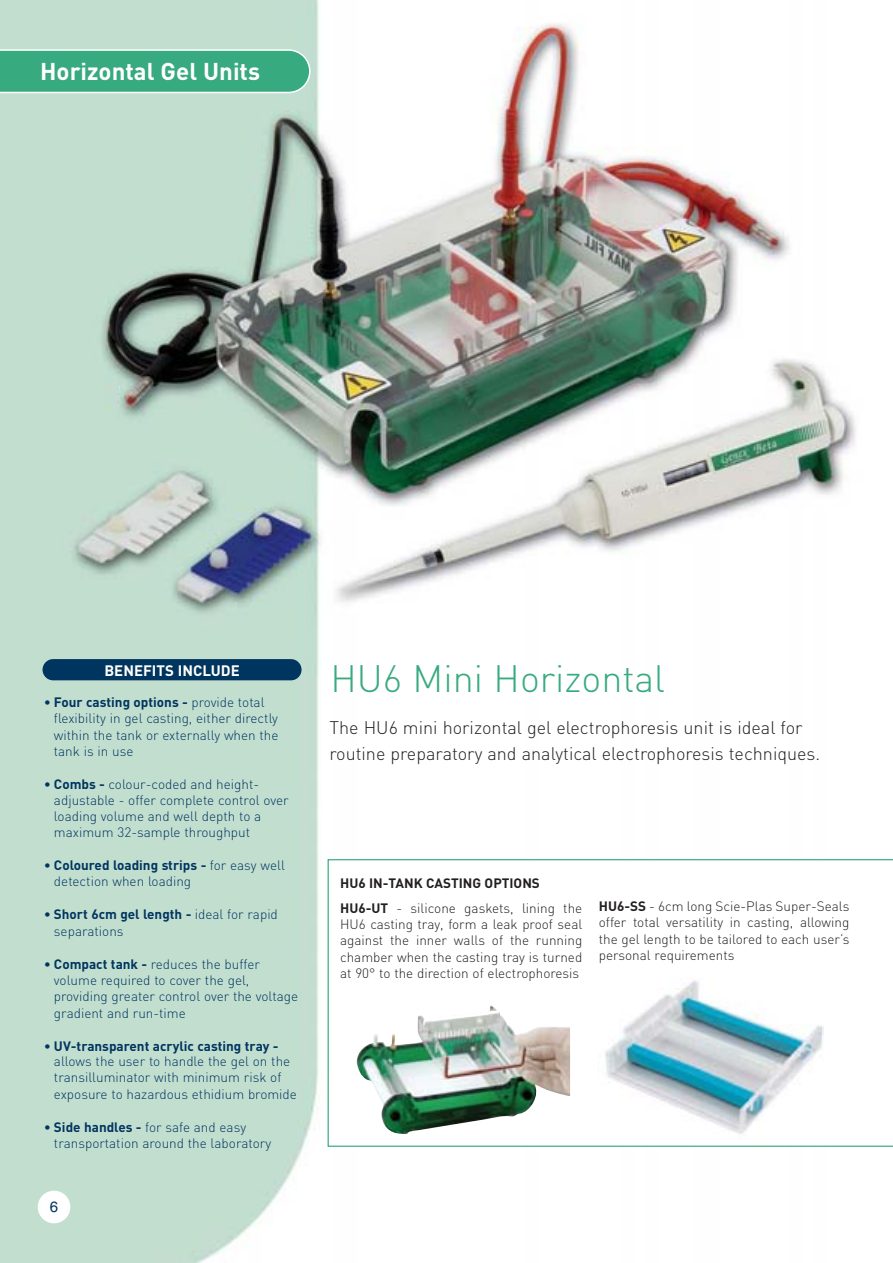
<style>
.page{position:relative;width:893px;height:1263px;background:#fff}
.page>*{position:absolute;margin:0;border:0;box-sizing:border-box;transform-origin:0 0}
.t1{font:300 37.65px "DIN";color:#38aa80}
.t2{font:700 24px "DIN";color:#fff}
.t3{font:300 18px/25.5px "DIN";color:#231f20}
.t4{font:700 15px "DIN";color:#fff}
.t5{font:15px "Helvetica";color:#00355f}
.t6{font:300 13.5px/16.2px "DIN";color:#00355f}
.t7{font:300 13.5px/16.2px "DIN";color:#231f20;text-align:justify}
.t8{font:700 13.5px/24.8px "DIN";color:#231f20}
.s1{font-weight:700}
.s2{font-weight:300}
</style>
<div class="page">
<img style="left:0;top:0;width:856px;height:1263px">
<svg style="left:327px;top:859px;width:565px;height:288px"></svg>
<div style="left:38px;top:1191px;width:32px;height:32px;background:#fff;border-radius:50%"></div>
<svg style="left:0;top:49px;width:310px;height:44px;background:#47b08a"></svg>
<div style="left:43px;top:659px;width:258px;height:21px;background:#00355f;border-radius:11px"></div>
<img style="left:597px;top:977px;width:226px;height:163px">
<div style="left:338px;top:876px;width:245px;height:128px;background:#fff"></div>
<img style="left:357px;top:1005px;width:213px;height:130px">
<p class="t2" style="left:40px;top:62px;width:221px">Horizontal Gel Units</p>
<p class="t4" style="left:104px;top:665px;width:137px">BENEFITS INCLUDE</p>
<p class="t6" style="left:54px;top:696px;width:226px;text-indent:-10px"><span class="s1">• Four casting options -</span> provide total flexibility in gel casting, either directly within the tank or externally when the tank is in use</p>
<p class="t6" style="left:54px;top:777px;width:236px;text-indent:-10px"><span class="s1">• Combs -</span> colour-coded and height&shy;adjustable - offer complete control over loading volume and well depth to a maximum 32-sample throughput</p>
<p class="t6" style="left:54px;top:859px;width:232px;text-indent:-10px"><span class="s1">• Coloured loading strips -</span> for easy well detection when loading</p>
<p class="t6" style="left:54px;top:908px;width:225px;text-indent:-10px"><span class="s1">• Short 6cm gel length -</span> ideal for rapid separations</p>
<p class="t6" style="left:54px;top:957px;width:246px;text-indent:-10px"><span class="s1">• Compact tank -</span> reduces the buffer volume required to cover the gel, providing greater control over the voltage gradient and run-time</p>
<p class="t6" style="left:54px;top:1039px;width:244px;text-indent:-10px"><span class="s1">• UV-transparent acrylic casting tray - </span>allows the user to handle the gel on the transilluminator with minimum risk of exposure to hazardous ethidium bromide</p>
<p class="t6" style="left:54px;top:1121px;width:219px;text-indent:-10px"><span class="s1">• Side handles -</span> for safe and easy transportation around the laboratory</p>
<p class="t5" style="left:50px;top:1201px;width:10px">6</p>
<p class="t1" style="left:330px;top:665px;width:336px">HU6 Mini Horizontal</p>
<p class="t3" style="left:329px;top:717px;width:492px">The HU6 mini horizontal gel electrophoresis unit is ideal for routine preparatory and analytical electrophoresis techniques.</p>
<p class="t8" style="left:340px;top:872px;width:244px">HU6 IN-TANK CASTING OPTIONS<br>HU6-UT <span class="s2">- silicone gaskets, lining the</span></p>
<p class="t7" style="left:340px;top:918px;width:244px">HU6 casting tray, form a leak proof seal against the inner walls of the running chamber when the casting tray is turned at 90° to the direction of electrophoresis</p>
<p class="t7" style="left:598px;top:900px;width:252px"><span class="s1">HU6-SS</span> - 6cm long Scie-Plas Super-Seals offer total versatility in casting, allowing the gel length to be tailored to each user’s personal requirements</p>
</div>
